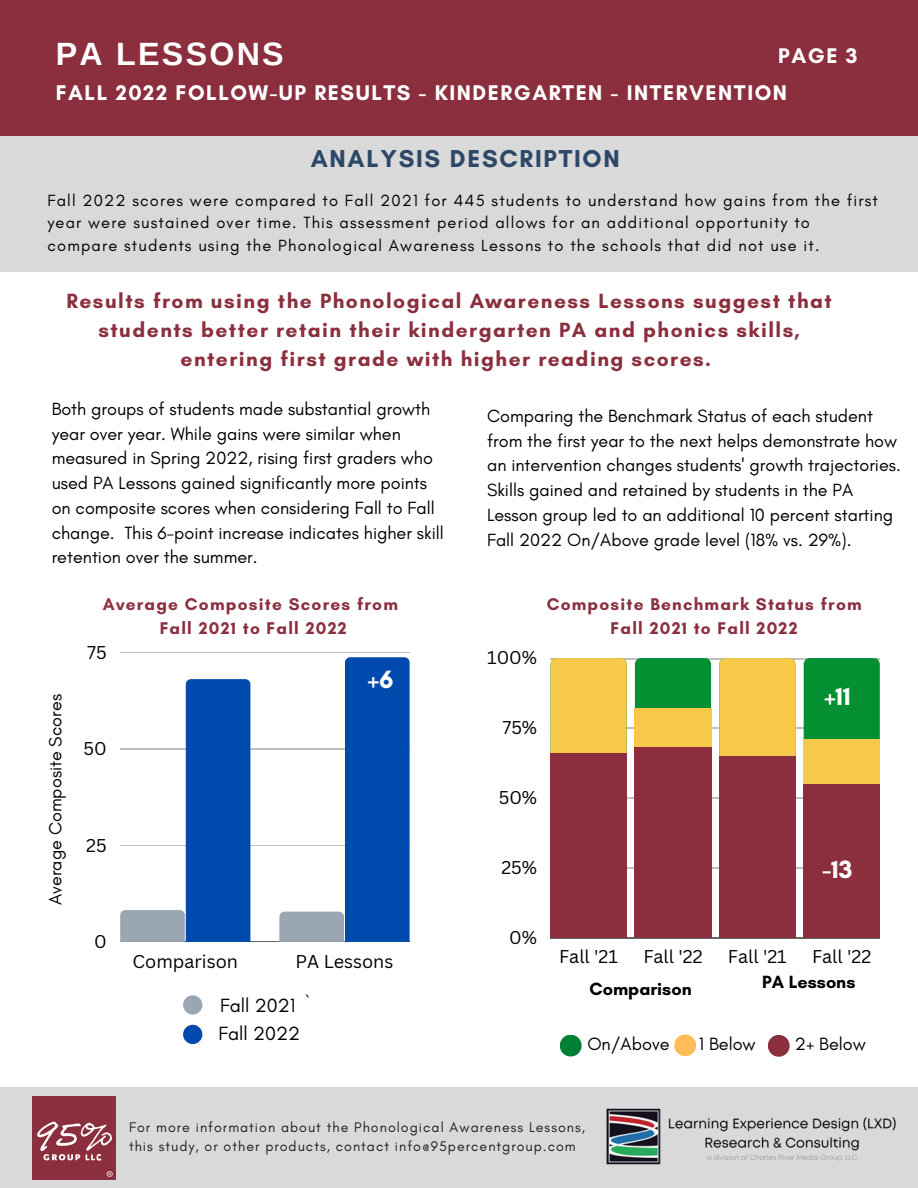
<style>
.page{position:relative;width:918px;height:1188px;background:#fff}
.page>*{position:absolute;margin:0;border:0;box-sizing:border-box;transform-origin:0 0}
.t1{font:700 32.25px "Arimo";letter-spacing:.07em;color:#fff}
.t2{font:700 25.5px "Glacial Indifference";color:#fff}
.t3{font:700 24.9px "Glacial Indifference";letter-spacing:.07em;color:#2d4767}
.t4{font:700 21.6px "Glacial Indifference";letter-spacing:.07em;color:#fff}
.t5{font:700 21px/29.2px "Glacial Indifference";letter-spacing:.07em;color:#8b2f3e;text-align:center}
.t6{font:19.5px "Glacial Indifference";color:#000}
.t7{font:18.15px "Glacial Indifference";color:#000}
.t8{font:18px/24.8px "Glacial Indifference";color:#000}
.t9{font:18px "Canva Sans";color:#000}
.t10{font:700 18px "Glacial Indifference";color:#000}
.t11{font:700 17.25px/23.7px "Glacial Indifference";letter-spacing:.07em;color:#8b2f3e;text-align:center}
.t12{font:16.5px/22.5px "Glacial Indifference";letter-spacing:.07em;color:#000}
.t13{font:14.25px/19px "Glacial Indifference";letter-spacing:.07em;color:#1c2120}
</style>
<div class="page">
<div style="left:0;top:133px;width:918px;height:139px;background:#d9d9d9"></div>
<div style="left:0;top:1087px;width:918px;height:101px;background:#d9d9d9"></div>
<img style="left:32px;top:1096px;width:83px;height:83px">
<img style="left:606px;top:1108px;width:290px;height:57px">
<div style="left:183px;top:1025px;width:19px;height:19px;background:#004aad;border-radius:50%"></div>
<div style="left:183px;top:995px;width:19px;height:20px;background:#9aa7b2;border-radius:50%"></div>
<div style="left:0;top:0;width:918px;height:136px;background:#8b2f3e"></div>
<hr style="left:551px;top:658px;width:329px;height:1px;background:#000">
<hr style="left:551px;top:728px;width:329px;height:1px;background:#000">
<hr style="left:551px;top:798px;width:329px;height:1px;background:#000">
<hr style="left:551px;top:868px;width:329px;height:1px;background:#000">
<hr style="left:551px;top:938px;width:329px;height:1px;background:#000">
<div style="left:635px;top:658px;width:76px;height:50px;background:#048f33"></div>
<svg style="left:804px;top:658px;width:76px;height:6px"></svg>
<div style="left:551px;top:658px;width:76px;height:95px;background:#f7c948"></div>
<div style="left:635px;top:708px;width:76px;height:230px;background:#f7c948"></div>
<div style="left:719px;top:658px;width:76px;height:98px;background:#f7c948"></div>
<div style="left:804px;top:739px;width:76px;height:199px;background:#f7c948"></div>
<div style="left:551px;top:753px;width:76px;height:185px;background:#8b2f3e"></div>
<div style="left:635px;top:748px;width:76px;height:190px;background:#8b2f3e"></div>
<div style="left:719px;top:756px;width:76px;height:182px;background:#8b2f3e"></div>
<div style="left:804px;top:784px;width:76px;height:154px;background:#8b2f3e"></div>
<hr style="left:120px;top:652px;width:290px;height:1px;background:#000">
<hr style="left:120px;top:749px;width:290px;height:1px;background:#000">
<hr style="left:120px;top:845px;width:290px;height:1px;background:#000">
<hr style="left:120px;top:942px;width:290px;height:1px;background:#000">
<svg style="left:120px;top:679px;width:130px;height:263px"></svg>
<svg style="left:279px;top:657px;width:131px;height:285px"></svg>
<div style="left:560px;top:1035px;width:22px;height:22px;background:#008037;border-radius:50%"></div>
<div style="left:674px;top:1034px;width:22px;height:22px;background:#ffbd59;border-radius:50%"></div>
<div style="left:768px;top:1035px;width:22px;height:22px;background:#8b2f3e;border-radius:50%"></div>
<h1 class="t1" style="left:56px;top:36px;width:229px">PA LESSONS</h1>
<p class="t4" style="left:778px;top:42px;width:81px">PAGE 3</p>
<p class="t4" style="left:56px;top:79px;width:733px">FALL 2022 FOLLOW-UP RESULTS - KINDERGARTEN - INTERVENTION</p>
<h3 class="t3" style="left:311px;top:144px;width:311px">ANALYSIS DESCRIPTION</h3>
<p class="t12" style="left:47px;top:189px;width:832px">Fall 2022 scores were compared to Fall 2021 for 445 students to understand how gains from the first year were sustained over time. This assessment period allows for an additional opportunity to compare students using the Phonological Awareness Lessons to the schools that did not use it.</p>
<p class="t5" style="left:66px;top:286px;width:767px">Results from using the Phonological Awareness Lessons suggest that students better retain their kindergarten PA and phonics skills, entering first grade with higher reading scores.</p>
<p class="t8" style="left:52px;top:396px;width:394px">Both groups of students made substantial growth year over year. While gains were similar when measured in Spring 2022, rising first graders who used PA Lessons gained significantly more points on composite scores when considering Fall to Fall change. This 6-point increase indicates higher skill retention over the summer.</p>
<p class="t11" style="left:103px;top:592px;width:297px">Average Composite Scores from<br>Fall 2021 to Fall 2022</p>
<p class="t8" style="left:43px;top:905px;width:212px;rotate:-90deg">Average Composite Scores</p>
<p class="t9" style="left:87px;top:640px;width:21px">75</p>
<p class="t9" style="left:84px;top:736px;width:25px">50</p>
<p class="t9" style="left:86px;top:833px;width:22px">25</p>
<p class="t9" style="left:94px;top:929px;width:14px">0</p>
<h2 class="t2" style="left:368px;top:664px;width:27px">+6</h2>
<p class="t9" style="left:133px;top:949px;width:107px">Comparison</p>
<p class="t9" style="left:296px;top:949px;width:99px">PA Lessons</p>
<p class="t6" style="left:220px;top:993px;width:91px">Fall 2021 `</p>
<p class="t6" style="left:218px;top:1022px;width:83px">Fall 2022</p>
<p class="t8" style="left:487px;top:403px;width:415px">Comparing the Benchmark Status of each student from the first year to the next helps demonstrate how an intervention changes students' growth trajectories.<br>Skills gained and retained by students in the PA Lesson group led to an additional 10 percent starting Fall 2022 On/Above grade level (18% vs. 29%).</p>
<p class="t9" style="left:487px;top:645px;width:52px">100%</p>
<p class="t9" style="left:502px;top:715px;width:36px">75%</p>
<p class="t11" style="left:547px;top:592px;width:317px">Composite Benchmark Status from<br>Fall 2021 to Fall 2022</p>
<h2 class="t2" style="left:824px;top:681px;width:28px">+11</h2>
<p class="t9" style="left:499px;top:785px;width:40px">50%</p>
<p class="t9" style="left:501px;top:854px;width:37px">25%</p>
<p class="t9" style="left:509px;top:924px;width:29px">0%</p>
<h2 class="t2" style="left:823px;top:854px;width:32px">-13</h2>
<p class="t9" style="left:559px;top:944px;width:60px">Fall '21</p>
<p class="t9" style="left:643px;top:944px;width:61px">Fall '22</p>
<p class="t9" style="left:728px;top:944px;width:60px">Fall '21</p>
<p class="t9" style="left:812px;top:944px;width:61px">Fall '22</p>
<p class="t10" style="left:589px;top:978px;width:104px">Comparison</p>
<p class="t10" style="left:762px;top:971px;width:95px">PA Lessons</p>
<p class="t7" style="left:587px;top:1033px;width:84px">On/Above</p>
<p class="t7" style="left:699px;top:1033px;width:58px">1 Below</p>
<p class="t7" style="left:795px;top:1033px;width:73px">2+ Below</p>
<p class="t13" style="left:129px;top:1118px;width:458px">For more information about the Phonological Awareness Lessons, this study, or other products, contact info@95percentgroup.com</p>
</div>
